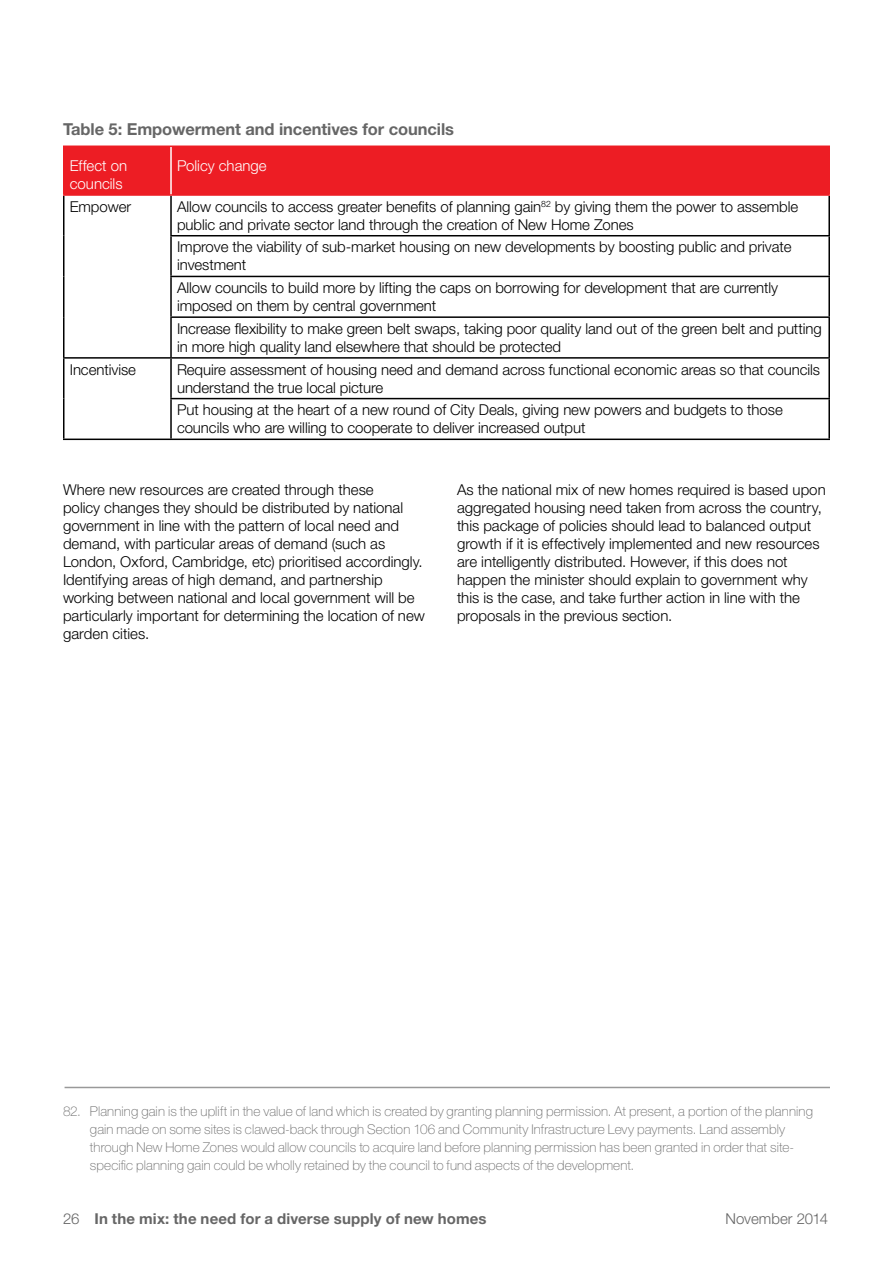
<style>
.page{position:relative;width:893px;height:1263px;background:#fff}
.page>*{position:absolute;margin:0;border:0;box-sizing:border-box;transform-origin:0 0}
.t1{font:700 16.5px "Helvetica Neue LT Pro";letter-spacing:-.005em;color:#666}
.t2{font:300 15px/18px "Helvetica Neue LT Pro";letter-spacing:-.005em;color:#000}
.t3{font:700 15px "Helvetica Neue LT Pro";letter-spacing:.01em;color:#666}
.t4{font:300 15px/18px "Helvetica Neue LT Pro";color:#fff}
.t5{font:300 15px "Helvetica Neue LT Pro";letter-spacing:-.005em;color:#666}
.t6{font:100 13.5px/18px "Helvetica Neue LT Pro";letter-spacing:.01em;color:#666}
.s1{font-weight:300}
</style>
<div class="page">
<div style="left:64px;top:147px;width:764px;height:47px;background:#ed1d24"></div>
<hr style="left:63px;top:196px;width:1px;height:40px;background:#000">
<hr style="left:170px;top:196px;width:2px;height:39px;background:#000">
<hr style="left:828px;top:196px;width:2px;height:39px;background:#000">
<hr style="left:63px;top:236px;width:1px;height:40px;background:#000">
<hr style="left:170px;top:235px;width:660px;height:1px;background:#000">
<hr style="left:170px;top:236px;width:2px;height:40px;background:#000">
<hr style="left:828px;top:236px;width:2px;height:40px;background:#000">
<hr style="left:63px;top:276px;width:1px;height:41px;background:#000">
<hr style="left:170px;top:276px;width:660px;height:1px;background:#000">
<hr style="left:170px;top:277px;width:2px;height:39px;background:#000">
<hr style="left:828px;top:277px;width:2px;height:39px;background:#000">
<hr style="left:63px;top:317px;width:1px;height:40px;background:#000">
<hr style="left:170px;top:316px;width:660px;height:2px;background:#000">
<hr style="left:170px;top:318px;width:2px;height:39px;background:#000">
<hr style="left:828px;top:318px;width:2px;height:39px;background:#000">
<hr style="left:63px;top:357px;width:108px;height:2px;background:#000">
<hr style="left:63px;top:359px;width:1px;height:40px;background:#000">
<hr style="left:171px;top:357px;width:659px;height:2px;background:#000">
<hr style="left:170px;top:359px;width:2px;height:39px;background:#000">
<hr style="left:828px;top:359px;width:2px;height:39px;background:#000">
<hr style="left:63px;top:399px;width:1px;height:40px;background:#000">
<hr style="left:170px;top:398px;width:660px;height:1px;background:#000">
<hr style="left:170px;top:399px;width:2px;height:40px;background:#000">
<hr style="left:828px;top:399px;width:2px;height:40px;background:#000">
<hr style="left:63px;top:439px;width:108px;height:1px;background:#000">
<hr style="left:171px;top:439px;width:659px;height:1px;background:#000">
<hr style="left:63px;top:146px;width:108px;height:1px;background:#ed1d24">
<hr style="left:63px;top:147px;width:1px;height:47px;background:#ed1d24">
<hr style="left:171px;top:146px;width:659px;height:1px;background:#ed1d24">
<hr style="left:828px;top:147px;width:2px;height:47px;background:#ed1d24">
<hr style="left:63px;top:194px;width:108px;height:2px;background:#ed1d24">
<hr style="left:171px;top:194px;width:659px;height:2px;background:#ed1d24">
<hr style="left:170px;top:147px;width:2px;height:47px;background:#fff">
<hr style="left:65px;top:1087px;width:765px;height:1px;background:#999">
<p class="t1" style="left:63px;top:119px;width:393px">Table 5: Empowerment and incentives for councils</p>
<p class="t4" style="left:70px;top:156px;width:59px">Effect on councils</p>
<p class="t4" style="left:177px;top:156px;width:91px">Policy change</p>
<p class="t2" style="left:70px;top:197px;width:63px">Empower</p>
<p class="t2" style="left:177px;top:197px;width:623px">Allow councils to access greater benefits of planning gain<sup>82</sup> by giving them the power to assemble public and private sector land through the creation of New Home Zones</p>
<p class="t2" style="left:177px;top:238px;width:616px">Improve the viability of sub-market housing on new developments by boosting public and private investment</p>
<p class="t2" style="left:177px;top:278px;width:603px">Allow councils to build more by lifting the caps on borrowing for development that are currently imposed on them by central government</p>
<p class="t2" style="left:177px;top:319px;width:646px">Increase flexibility to make green belt swaps, taking poor quality land out of the green belt and putting in more high quality land elsewhere that should be protected</p>
<p class="t2" style="left:70px;top:360px;width:68px">Incentivise</p>
<p class="t2" style="left:177px;top:360px;width:645px">Require assessment of housing need and demand across functional economic areas so that councils understand the true local picture</p>
<p class="t2" style="left:177px;top:401px;width:607px">Put housing at the heart of a new round of City Deals, giving new powers and budgets to those councils who are willing to cooperate to deliver increased output</p>
<p class="t2" style="left:63px;top:480px;width:363px">Where new resources are created through these<br>policy changes they should be distributed by national government in line with the pattern of local need and demand, with particular areas of demand (such as London, Oxford, Cambridge, etc) prioritised accordingly.<br>Identifying areas of high demand, and partnership working between national and local government will be particularly important for determining the location of new garden cities.</p>
<p class="t2" style="left:457px;top:480px;width:370px">As the national mix of new homes required is based upon aggregated housing need taken from across the country, this package of policies should lead to balanced output growth if it is effectively implemented and new resources are intelligently distributed. However, if this does not happen the minister should explain to government why this is the case, and take further action in line with the proposals in the previous section.</p>
<p class="t6" style="left:90px;top:1102px;width:724px;text-indent:-27px">82. Planning gain is the uplift in the value of land which is created by granting planning permission. At present, a portion of the planning gain made on some sites is clawed-back through Section 106 and Community Infrastructure Levy payments. Land assembly through New Home Zones would allow councils to acquire land before planning permission has been granted in order that site&shy;specific planning gain could be wholly retained by the council to fund aspects of the development.</p>
<p class="t3" style="left:63px;top:1209px;width:425px"><span class="s1">26</span> In the mix: the need for a diverse supply of new homes</p>
<p class="t5" style="left:726px;top:1209px;width:104px">November 2014</p>
</div>
